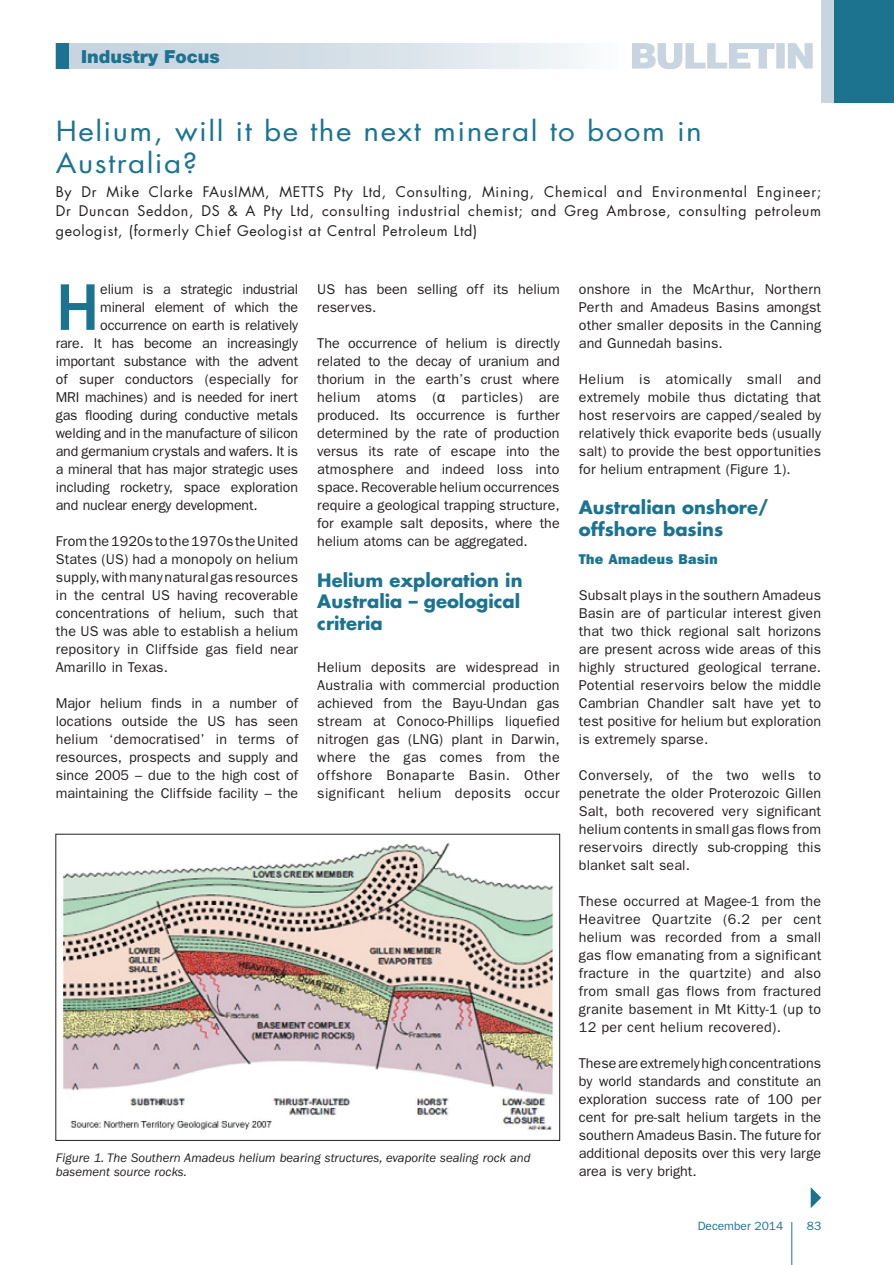
<style>
.page{position:relative;width:894px;height:1265px;background:#fff}
.page>*{position:absolute;margin:0;border:0;box-sizing:border-box;transform-origin:0 0}
._1_body_1st_Para{font:500 68.25px "Franklin Gothic";color:#1c7390}
._1_header_main{font:27px/32.4px "Futura";letter-spacing:.05em;color:#1c7390;scale:1.1 1}
._1_header_subhead_1{font:700 18px/21.6px "Futura";color:#1c7390}
.t1{font:900 18px "Helvetica Neue";color:#1c7390}
._1_body_copy{font:14.25px/18px "Franklin Gothic";letter-spacing:.01em;color:#231f20;text-align:justify}
._1_body_1st_Para-2{font:14.25px "Franklin Gothic";letter-spacing:-.01em;color:#231f20}
._1_heading_author{font:14.25px/19.5px "Futura";letter-spacing:.05em;color:#231f20;text-align:justify}
._1_header_subhead_2{font:800 14.25px "Franklin Gothic";letter-spacing:.02em;color:#1c7390}
._1_Captions{font:italic 12.75px/14.2px "Franklin Gothic";color:#231f20}
.t2{font:12px "Franklin Gothic";color:#1c7390}
.s1{font-family:"Arial"}
</style>
<div class="page">
<div style="left:56px;top:43px;width:570px;height:26px;background:linear-gradient(to right,#beceda,#f4f7f9)"></div>
<div style="left:821px;top:0;width:73px;height:103px;background:#c8d5e0"></div>
<div style="left:834px;top:0;width:60px;height:103px;background:#1c7390"></div>
<hr style="left:791px;top:1221px;width:1px;height:43px;background:#1c7390">
<svg style="left:632px;top:43px;width:181px;height:26px"></svg>
<div style="left:56px;top:43px;width:13px;height:26px;background:#1c7390"></div>
<img style="left:63px;top:843px;width:490px;height:287px">
<svg style="left:811px;top:1187px;width:10px;height:20px"></svg>
<p class="t1" style="left:81px;top:46px;width:140px">Industry Focus</p>
<p class="_1_header_main" style="left:56px;top:115px;width:589px">Helium, will it be the next mineral to boom in<br>Australia?</p>
<p class="_1_heading_author" style="left:56px;top:182px;width:767px">By Dr Mike Clarke FAusIMM, METTS Pty Ltd, Consulting, Mining, Chemical and Environmental Engineer; Dr Duncan Seddon, DS &amp; A Pty Ltd, consulting industrial chemist; and Greg Ambrose, consulting petroleum geologist, (formerly Chief Geologist at Central Petroleum Ltd)</p>
<p class="_1_body_1st_Para" style="left:56px;top:265px;width:45px">H</p>
<p class="_1_body_1st_Para-2" style="left:100px;top:281px;width:199px">elium is a strategic industrial</p>
<p class="_1_body_1st_Para-2" style="left:100px;top:299px;width:199px">mineral element of which the</p>
<p class="_1_body_1st_Para-2" style="left:100px;top:317px;width:199px">occurrence on earth is relatively</p>
<p class="_1_body_1st_Para-2" style="left:56px;top:335px;width:244px">rare. It has become an increasingly</p>
<p class="_1_body_1st_Para-2" style="left:56px;top:353px;width:244px">important substance with the advent</p>
<p class="_1_body_1st_Para-2" style="left:56px;top:371px;width:244px">of super conductors (especially for</p>
<p class="_1_body_1st_Para-2" style="left:56px;top:389px;width:244px">MRI machines) and is needed for inert</p>
<p class="_1_body_1st_Para-2" style="left:56px;top:407px;width:244px">gas flooding during conductive metals</p>
<p class="_1_body_1st_Para-2" style="left:56px;top:425px;width:244px">welding and in the manufacture of silicon</p>
<p class="_1_body_1st_Para-2" style="left:56px;top:443px;width:244px">and germanium crystals and wafers. It is</p>
<p class="_1_body_1st_Para-2" style="left:56px;top:461px;width:244px">a mineral that has major strategic uses</p>
<p class="_1_body_1st_Para-2" style="left:56px;top:479px;width:244px">including rocketry, space exploration</p>
<p class="_1_body_1st_Para-2" style="left:56px;top:497px;width:203px">and nuclear energy development.</p>
<p class="_1_body_copy" style="left:56px;top:531px;width:244px">From the 1920s to the 1970s the United States (US) had a monopoly on helium supply, with many natural gas resources in the central US having recoverable concentrations of helium, such that the US was able to establish a helium repository in Cliffside gas field near Amarillo in Texas.</p>
<p class="_1_body_copy" style="left:56px;top:693px;width:244px">Major helium finds in a number of locations outside the US has seen helium ‘democratised’ in terms of resources, prospects and supply and since 2005 – due to the high cost of maintaining the Cliffside facility – the</p>
<p class="_1_body_copy" style="left:317px;top:279px;width:244px">US has been selling off its helium reserves.</p>
<p class="_1_body_copy" style="left:317px;top:333px;width:244px">The occurrence of helium is directly related to the decay of uranium and thorium in the earth’s crust where helium atoms (<span class="s1">α</span> particles) are produced. Its occurrence is further determined by the rate of production versus its rate of escape into the atmosphere and indeed loss into space. Recoverable helium occurrences require a geological trapping structure, for example salt deposits, where the helium atoms can be aggregated.</p>
<p class="_1_header_subhead_1" style="left:317px;top:568px;width:207px">Helium exploration in<br>Australia – geological criteria</p>
<p class="_1_body_copy" style="left:317px;top:657px;width:244px">Helium deposits are widespread in Australia with commercial production achieved from the Bayu-Undan gas stream at Conoco-Phillips liquefied nitrogen gas (LNG) plant in Darwin, where the gas comes from the offshore Bonaparte Basin. Other significant helium deposits occur</p>
<p class="_1_Captions" style="left:56px;top:1150px;width:476px">Figure 1. The Southern Amadeus helium bearing structures, evaporite sealing rock and basement source rocks.</p>
<p class="_1_body_copy" style="left:579px;top:279px;width:244px">onshore in the McArthur, Northern Perth and Amadeus Basins amongst other smaller deposits in the Canning and Gunnedah basins.</p>
<p class="_1_body_copy" style="left:579px;top:369px;width:244px">Helium is atomically small and extremely mobile thus dictating that host reservoirs are capped/sealed by relatively thick evaporite beds (usually salt) to provide the best opportunities for helium entrapment (Figure 1).</p>
<p class="_1_header_subhead_1" style="left:579px;top:496px;width:191px">Australian onshore/ offshore basins</p>
<p class="_1_header_subhead_2" style="left:579px;top:550px;width:140px">The Amadeus Basin</p>
<p class="_1_body_copy" style="left:579px;top:585px;width:244px">Subsalt plays in the southern Amadeus Basin are of particular interest given that two thick regional salt horizons are present across wide areas of this highly structured geological terrane.<br>Potential reservoirs below the middle Cambrian Chandler salt have yet to test positive for helium but exploration is extremely sparse.</p>
<p class="_1_body_copy" style="left:579px;top:765px;width:244px">Conversely, of the two wells to penetrate the older Proterozoic Gillen Salt, both recovered very significant helium contents in small gas flows from reservoirs directly sub-cropping this blanket salt seal.</p>
<p class="_1_body_copy" style="left:579px;top:891px;width:244px">These occurred at Magee-1 from the Heavitree Quartzite (6.2 per cent helium was recorded from a small gas flow emanating from a significant fracture in the quartzite) and also from small gas flows from fractured granite basement in Mt Kitty-1 (up to 12 per cent helium recovered).</p>
<p class="_1_body_copy" style="left:579px;top:1053px;width:244px">These are extremely high concentrations by world standards and constitute an exploration success rate of 100 per cent for pre-salt helium targets in the southern Amadeus Basin. The future for additional deposits over this very large area is very bright.</p>
<p class="t2" style="left:698px;top:1218px;width:87px">December 2014</p>
<p class="t2" style="left:807px;top:1218px;width:16px">83</p>
</div>
